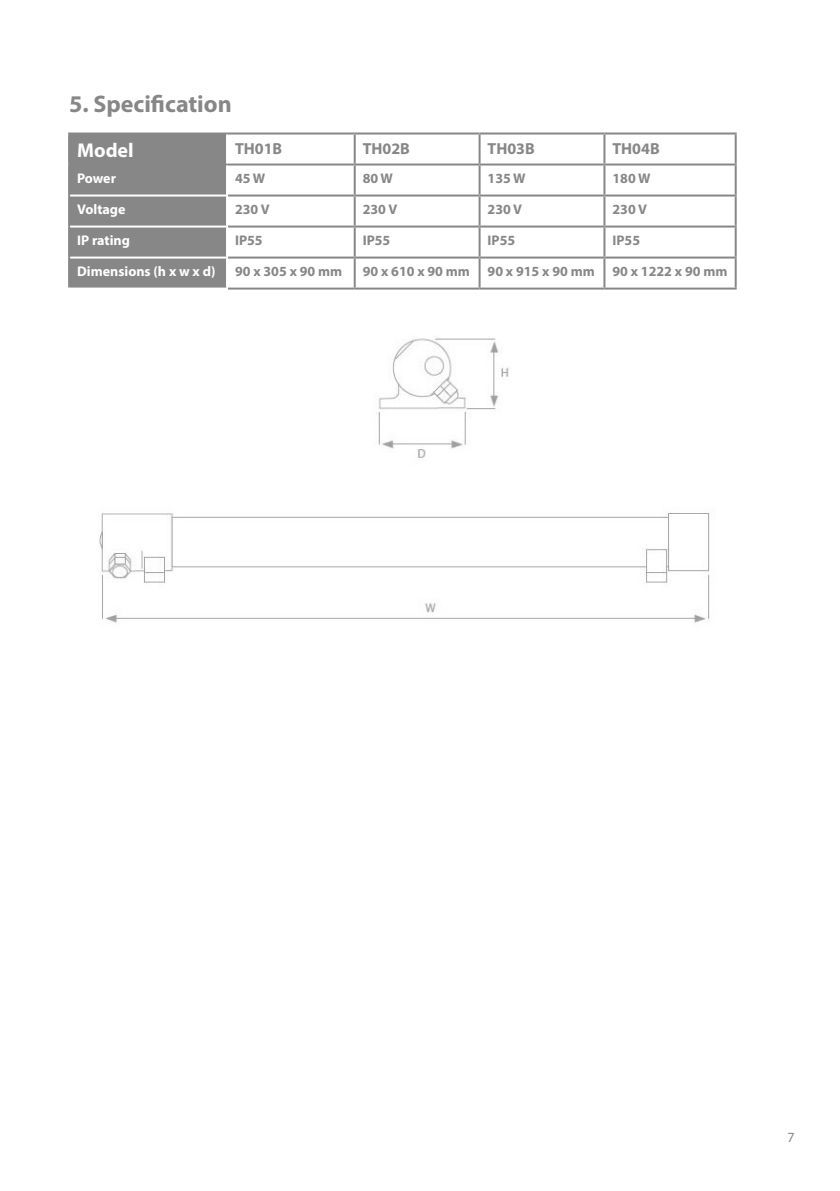
<style>
.page{position:relative;width:840px;height:1191px;background:#fff}
.page>*{position:absolute;margin:0;border:0;box-sizing:border-box;transform-origin:0 0}
.t1{font:700 24px "Myriad Pro";color:#878787}
.t2{font:700 20px "Myriad Pro";color:#fff}
.t3{font:700 16px "Myriad Pro";color:#878787}
.t4{font:700 14px "Myriad Pro";color:#878787}
.t5{font:700 14px "Myriad Pro";color:#fff}
.t6{font:14px "Myriad Pro";color:#878787}
</style>
<div class="page">
<div style="left:70px;top:134px;width:156px;height:153px;background:#878787"></div>
<hr style="left:68px;top:132px;width:159px;height:2px;background:#878787">
<hr style="left:68px;top:134px;width:2px;height:29px;background:#878787">
<hr style="left:68px;top:163px;width:159px;height:2px;background:#878787">
<hr style="left:68px;top:165px;width:2px;height:30px;background:#878787">
<hr style="left:68px;top:195px;width:2px;height:31px;background:#878787">
<hr style="left:68px;top:226px;width:2px;height:31px;background:#878787">
<hr style="left:68px;top:257px;width:2px;height:30px;background:#878787">
<hr style="left:70px;top:194px;width:158px;height:2px;background:#fff">
<hr style="left:70px;top:225px;width:158px;height:2px;background:#fff">
<hr style="left:70px;top:256px;width:158px;height:2px;background:#fff">
<hr style="left:227px;top:132px;width:127px;height:2px;background:#878787">
<hr style="left:354px;top:132px;width:125px;height:2px;background:#878787">
<hr style="left:353px;top:134px;width:2px;height:29px;background:#878787">
<hr style="left:479px;top:132px;width:125px;height:2px;background:#878787">
<hr style="left:478px;top:134px;width:2px;height:29px;background:#878787">
<hr style="left:604px;top:132px;width:132px;height:2px;background:#878787">
<hr style="left:603px;top:134px;width:2px;height:29px;background:#878787">
<hr style="left:734px;top:134px;width:2px;height:29px;background:#878787">
<hr style="left:227px;top:163px;width:127px;height:2px;background:#878787">
<hr style="left:354px;top:163px;width:125px;height:2px;background:#878787">
<hr style="left:353px;top:165px;width:2px;height:29px;background:#878787">
<hr style="left:479px;top:163px;width:125px;height:2px;background:#878787">
<hr style="left:478px;top:165px;width:2px;height:29px;background:#878787">
<hr style="left:604px;top:163px;width:132px;height:2px;background:#878787">
<hr style="left:603px;top:165px;width:2px;height:29px;background:#878787">
<hr style="left:734px;top:165px;width:2px;height:29px;background:#878787">
<hr style="left:228px;top:194px;width:126px;height:2px;background:#878787">
<hr style="left:354px;top:194px;width:125px;height:2px;background:#878787">
<hr style="left:353px;top:196px;width:2px;height:29px;background:#878787">
<hr style="left:479px;top:194px;width:125px;height:2px;background:#878787">
<hr style="left:478px;top:196px;width:2px;height:29px;background:#878787">
<hr style="left:604px;top:194px;width:132px;height:2px;background:#878787">
<hr style="left:603px;top:196px;width:2px;height:29px;background:#878787">
<hr style="left:734px;top:196px;width:2px;height:29px;background:#878787">
<hr style="left:228px;top:225px;width:126px;height:2px;background:#878787">
<hr style="left:354px;top:225px;width:125px;height:2px;background:#878787">
<hr style="left:353px;top:227px;width:2px;height:29px;background:#878787">
<hr style="left:479px;top:225px;width:125px;height:2px;background:#878787">
<hr style="left:478px;top:227px;width:2px;height:29px;background:#878787">
<hr style="left:604px;top:225px;width:132px;height:2px;background:#878787">
<hr style="left:603px;top:227px;width:2px;height:29px;background:#878787">
<hr style="left:734px;top:227px;width:2px;height:29px;background:#878787">
<hr style="left:228px;top:256px;width:126px;height:2px;background:#878787">
<hr style="left:354px;top:256px;width:125px;height:2px;background:#878787">
<hr style="left:353px;top:258px;width:2px;height:29px;background:#878787">
<hr style="left:479px;top:256px;width:125px;height:2px;background:#878787">
<hr style="left:478px;top:258px;width:2px;height:29px;background:#878787">
<hr style="left:604px;top:256px;width:132px;height:2px;background:#878787">
<hr style="left:603px;top:258px;width:2px;height:29px;background:#878787">
<hr style="left:734px;top:258px;width:2px;height:29px;background:#878787">
<hr style="left:228px;top:287px;width:126px;height:2px;background:#878787">
<hr style="left:354px;top:287px;width:125px;height:2px;background:#878787">
<hr style="left:479px;top:287px;width:125px;height:2px;background:#878787">
<hr style="left:604px;top:287px;width:132px;height:2px;background:#878787">
<img style="left:99px;top:338px;width:611px;height:285px">
<h1 class="t1" style="left:69px;top:88px;width:164px">5. Specification</h1>
<h2 class="t2" style="left:77px;top:137px;width:58px">Model</h2>
<p class="t3" style="left:235px;top:138px;width:49px">TH01B</p>
<p class="t3" style="left:362px;top:138px;width:49px">TH02B</p>
<p class="t3" style="left:487px;top:138px;width:49px">TH03B</p>
<p class="t3" style="left:612px;top:138px;width:49px">TH04B</p>
<p class="t5" style="left:77px;top:169px;width:40px">Power</p>
<p class="t4" style="left:235px;top:169px;width:32px">45 W</p>
<p class="t4" style="left:362px;top:169px;width:32px">80 W</p>
<p class="t4" style="left:487px;top:169px;width:40px">135 W</p>
<p class="t4" style="left:612px;top:169px;width:40px">180 W</p>
<p class="t5" style="left:77px;top:200px;width:50px">Voltage</p>
<p class="t4" style="left:235px;top:200px;width:36px">230 V</p>
<p class="t4" style="left:362px;top:200px;width:36px">230 V</p>
<p class="t4" style="left:487px;top:200px;width:36px">230 V</p>
<p class="t4" style="left:612px;top:200px;width:36px">230 V</p>
<p class="t5" style="left:77px;top:231px;width:54px">IP rating</p>
<p class="t4" style="left:235px;top:231px;width:29px">IP55</p>
<p class="t4" style="left:362px;top:231px;width:29px">IP55</p>
<p class="t4" style="left:487px;top:231px;width:29px">IP55</p>
<p class="t4" style="left:612px;top:231px;width:29px">IP55</p>
<p class="t5" style="left:77px;top:262px;width:140px">Dimensions (h x w x d)</p>
<p class="t4" style="left:235px;top:262px;width:109px">90 x 305 x 90 mm</p>
<p class="t4" style="left:362px;top:262px;width:109px">90 x 610 x 90 mm</p>
<p class="t4" style="left:487px;top:262px;width:109px">90 x 915 x 90 mm</p>
<p class="t4" style="left:612px;top:262px;width:116px">90 x 1222 x 90 mm</p>
<p class="t6" style="left:787px;top:1128px;width:9px">7</p>
</div>
